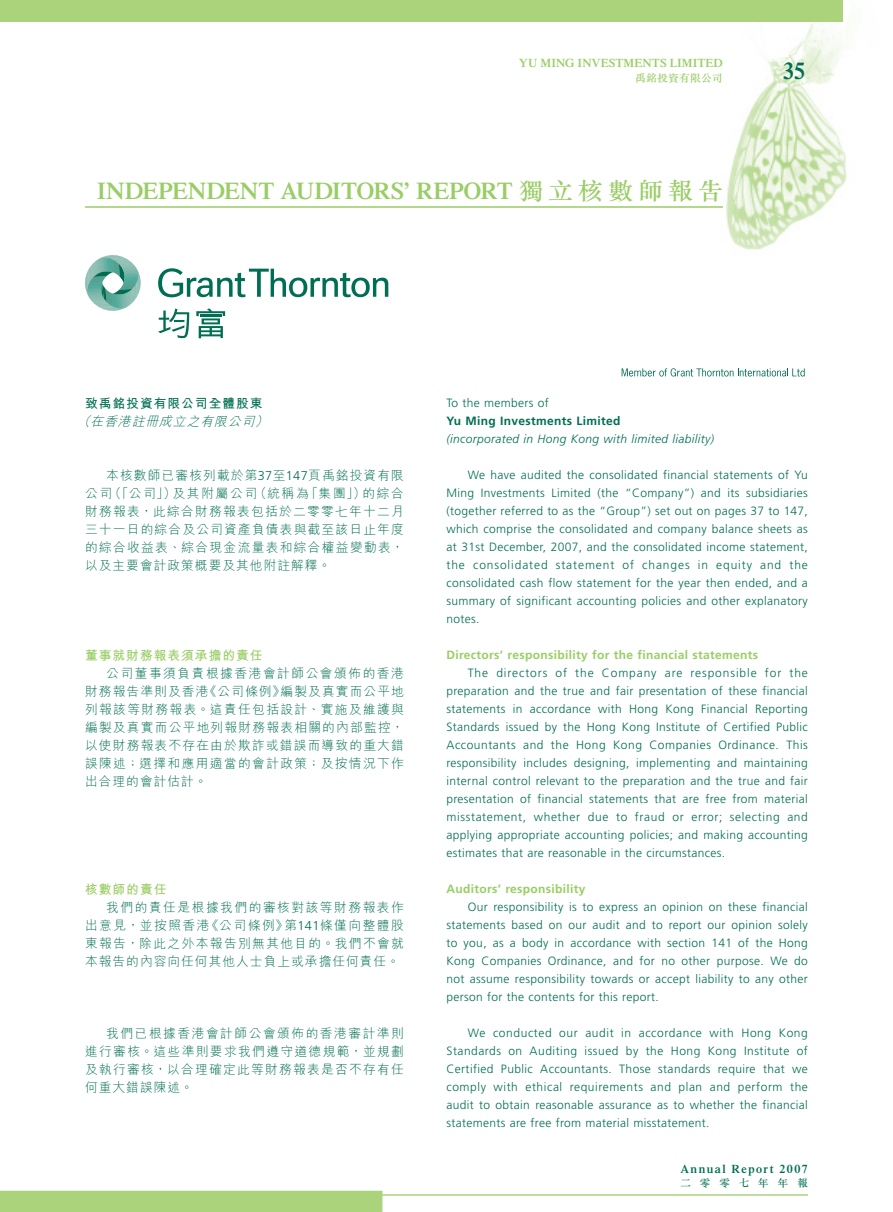
<style>
.page{position:relative;width:893px;height:1212px;background:#fff}
.page>*{position:absolute;margin:0;border:0;box-sizing:border-box;transform-origin:0 0}
.t1{font:600 24px "Times LT Std";letter-spacing:-.015em;color:#99cd65}
.t2{font:600 24px "Times LT Std";color:#006e53}
.t3{font:12.75px/18px "M Hei HK Light B5 pc H";letter-spacing:.1em;color:#006e53;text-align:justify}
.t4{font:12.75px "M Hei HK Bold B5 pc H";letter-spacing:.08em;color:#99cd65}
.t5{font:italic 12.75px "M Hei HK Light B5 pc H";color:#006e53}
.t6{font:12.75px "M Hei HK Bold B5 pc H";letter-spacing:.08em;color:#006e53}
.t7{font:300 12px/18px "Frutiger LT Std";letter-spacing:.03em;color:#006e53;text-align:justify}
.t8{font:700 12px "Frutiger LT Std";letter-spacing:.03em;color:#99cd65}
.t9{font:italic 300 12px "Frutiger LT Std";letter-spacing:.03em;color:#006e53}
.t10{font:600 12px "Times LT Std";letter-spacing:.01em;color:#99cd65}
.t11{font:700 12px "Frutiger LT Std";letter-spacing:.03em;color:#006e53}
.t12{font:600 12px "Times LT Std";letter-spacing:.125em;color:#006e53}
.t13{font:10.5px "M Sung HK Medium B5 pc H";letter-spacing:-.005em;color:#99cd65;scale:1.05 1}
.t14{font:10.5px "M Sung HK Medium B5 pc H";letter-spacing:.86em;color:#006e53}
.s1{font-family:"M Sung HK Medium B5 pc H";font-weight:400}
.s2{font-family:"Frutiger LT Std";font-weight:300}
</style>
<div class="page">
<img style="left:0;top:21px;width:847px;height:1191px">
<hr style="left:85px;top:206px;width:638px;height:2px;background:#99cd65">
<hr style="left:85px;top:1194px;width:723px;height:2px;background:#aad37c">
<div style="left:0;top:0;width:843px;height:21px;background:#aad37c"></div>
<div style="left:0;top:1191px;width:382px;height:21px;background:#aad37c"></div>
<svg style="left:622px;top:368px;width:183px;height:8px"></svg>
<svg style="left:158px;top:268px;width:230px;height:29px"></svg>
<svg style="left:85px;top:255px;width:59px;height:59px"></svg>
<svg style="left:158px;top:309px;width:31px;height:30px"></svg>
<svg style="left:196px;top:308px;width:29px;height:30px"></svg>
<p class="t10" style="left:519px;top:59px;width:205px">YU MING INVESTMENTS LIMITED</p>
<p class="t13" style="left:635px;top:74px;width:85px">禹銘投資有限公司</p>
<h1 class="t1" style="left:97px;top:182px;width:628px">INDEPENDENT AUDITORS’ REPORT <span class="s1">獨立核數師報告</span></h1>
<h1 class="t2" style="left:783px;top:63px;width:24px">35</h1>
<p class="t6" style="left:85px;top:398px;width:179px">致禹銘投資有限公司全體股東</p>
<p class="t5" style="left:77px;top:416px;width:195px">（在香港註冊成立之有限公司）</p>
<p class="t3" style="left:85px;top:468px;width:320px;text-indent:21px">本核數師已審核列載於第<span class="s2">37</span>至<span class="s2">147</span>頁禹銘投資有限公司（「公司」）及其附屬公司（統稱為「集團」）的綜合財務報表，此綜合財務報表包括於二零零七年十二月三十一日的綜合及公司資產負債表與截至該日止年度的綜合收益表、綜合現金流量表和綜合權益變動表，以及主要會計政策概要及其他附註解釋。</p>
<p class="t4" style="left:85px;top:650px;width:179px">董事就財務報表須承擔的責任</p>
<p class="t3" style="left:85px;top:666px;width:320px;text-indent:21px">公司董事須負責根據香港會計師公會頒佈的香港財務報告準則及香港《公司條例》編製及真實而公平地列報該等財務報表。這責任包括設計、實施及維護與編製及真實而公平地列報財務報表相關的內部監控，以使財務報表不存在由於欺詐或錯誤而導致的重大錯誤陳述；選擇和應用適當的會計政策；及按情況下作出合理的會計估計。</p>
<p class="t4" style="left:85px;top:884px;width:83px">核數師的責任</p>
<p class="t3" style="left:85px;top:900px;width:320px;text-indent:21px">我們的責任是根據我們的審核對該等財務報表作出意見，並按照香港《公司條例》第<span class="s2">141</span>條僅向整體股東報告，除此之外本報告別無其他目的。我們不會就本報告的內容向任何其他人士負上或承擔任何責任。</p>
<p class="t3" style="left:85px;top:1026px;width:320px;text-indent:21px">我們已根據香港會計師公會頒佈的香港審計準則進行審核。這些準則要求我們遵守道德規範，並規劃及執行審核，以合理確定此等財務報表是否不存有任何重大錯誤陳述。</p>
<p class="t7" style="left:446px;top:395px;width:104px">To the members of</p>
<p class="t11" style="left:446px;top:414px;width:176px">Yu Ming Investments Limited</p>
<p class="t9" style="left:446px;top:432px;width:269px">(incorporated in Hong Kong with limited liability)</p>
<p class="t7" style="left:446px;top:467px;width:363px;text-indent:21px">We have audited the consolidated financial statements of Yu Ming Investments Limited (the “Company”) and its subsidiaries (together referred to as the “Group”) set out on pages 37 to 147, which comprise the consolidated and company balance sheets as at 31st December, 2007, and the consolidated income statement, the consolidated statement of changes in equity and the consolidated cash flow statement for the year then ended, and a summary of significant accounting policies and other explanatory notes.</p>
<p class="t8" style="left:446px;top:648px;width:313px">Directors’ responsibility for the financial statements</p>
<p class="t7" style="left:446px;top:665px;width:363px;text-indent:21px">The directors of the Company are responsible for the preparation and the true and fair presentation of these financial statements in accordance with Hong Kong Financial Reporting Standards issued by the Hong Kong Institute of Certified Public Accountants and the Hong Kong Companies Ordinance. This responsibility includes designing, implementing and maintaining internal control relevant to the preparation and the true and fair presentation of financial statements that are free from material misstatement, whether due to fraud or error; selecting and applying appropriate accounting policies; and making accounting estimates that are reasonable in the circumstances.</p>
<p class="t8" style="left:446px;top:882px;width:141px">Auditors’ responsibility</p>
<p class="t7" style="left:446px;top:899px;width:363px;text-indent:21px">Our responsibility is to express an opinion on these financial statements based on our audit and to report our opinion solely to you, as a body in accordance with section 141 of the Hong Kong Companies Ordinance, and for no other purpose. We do not assume responsibility towards or accept liability to any other person for the contents for this report.</p>
<p class="t7" style="left:446px;top:1025px;width:363px;text-indent:21px">We conducted our audit in accordance with Hong Kong Standards on Auditing issued by the Hong Kong Institute of Certified Public Accountants. Those standards require that we comply with ethical requirements and plan and perform the audit to obtain reasonable assurance as to whether the financial statements are free from material misstatement.</p>
<p class="t12" style="left:680px;top:1164px;width:129px">Annual Report 2007</p>
<p class="t14" style="left:680px;top:1179px;width:129px">二零零七年年報</p>
</div>
